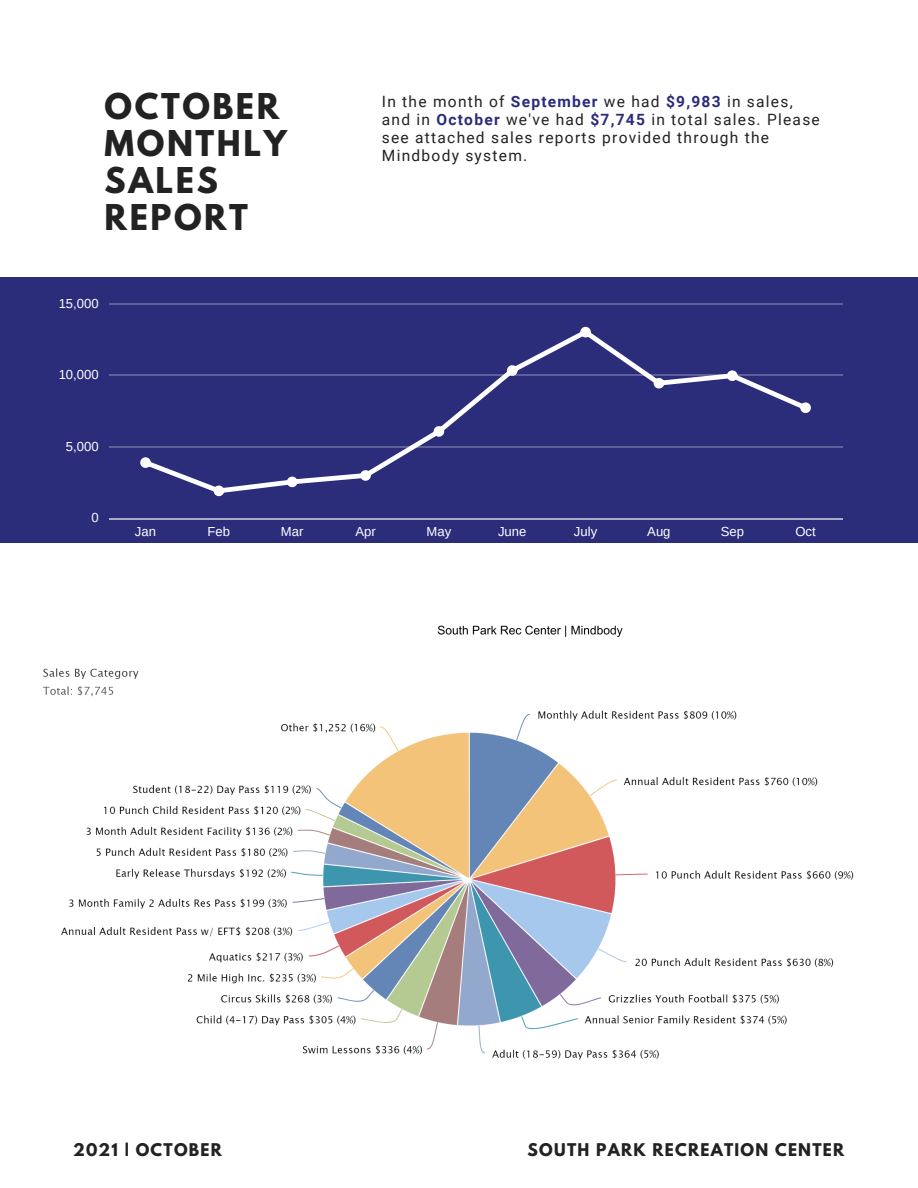
<style>
.page{position:relative;width:918px;height:1188px;background:#fff}
.page>*{position:absolute;margin:0;border:0;box-sizing:border-box;transform-origin:0 0}
.t1{font:700 31.5px/37.2px "League Spartan";letter-spacing:.08em;color:#222}
.t2{font:15.6px/18px "Roboto";letter-spacing:.08em;color:#222}
.t3{font:700 15.6px "League Spartan";letter-spacing:.08em;color:#222}
.t4{font:13.05px "Arimo";color:#fff}
.s1{font-weight:700;color:#2b2c7a}
</style>
<div class="page">
<div style="left:0;top:278px;width:918px;height:264px;background:#2b2c7a"></div>
<hr style="left:109px;top:303px;width:733px;height:1px;background:#fff">
<hr style="left:109px;top:375px;width:733px;height:1px;background:#fff">
<hr style="left:109px;top:447px;width:733px;height:1px;background:#fff">
<hr style="left:109px;top:518px;width:733px;height:1px;background:#fff">
<svg style="left:140px;top:327px;width:671px;height:169px"></svg>
<img style="left:42px;top:625px;width:812px;height:435px">
<p class="t1" style="left:105px;top:91px;width:184px">OCTOBER<br>MONTHLY</p>
<p class="t1" style="left:105px;top:166px;width:115px">SALES</p>
<p class="t1" style="left:105px;top:203px;width:145px">REPORT</p>
<p class="t4" style="left:59px;top:296px;width:42px">15,000</p>
<p class="t4" style="left:59px;top:367px;width:42px">10,000</p>
<p class="t4" style="left:66px;top:439px;width:34px">5,000</p>
<p class="t4" style="left:91px;top:510px;width:9px">0</p>
<p class="t2" style="left:382px;top:93px;width:439px">In the month of <span class="s1">September</span> we had <span class="s1">$9,983</span> in sales, and in <span class="s1">October</span> we've had <span class="s1">$7,745</span> in total sales. Please see attached sales reports provided through the Mindbody system.</p>
<p class="t4" style="left:135px;top:525px;width:23px">Jan</p>
<p class="t4" style="left:208px;top:525px;width:24px">Feb</p>
<p class="t4" style="left:281px;top:525px;width:24px">Mar</p>
<p class="t4" style="left:355px;top:525px;width:22px">Apr</p>
<p class="t4" style="left:427px;top:525px;width:26px">May</p>
<p class="t4" style="left:498px;top:525px;width:30px">June</p>
<p class="t4" style="left:574px;top:525px;width:25px">July</p>
<p class="t4" style="left:647px;top:525px;width:25px">Aug</p>
<p class="t4" style="left:721px;top:525px;width:25px">Sep</p>
<p class="t4" style="left:795px;top:525px;width:22px">Oct</p>
<p class="t3" style="left:73px;top:1142px;width:150px">2021 | OCTOBER</p>
<p class="t3" style="left:528px;top:1142px;width:318px">SOUTH PARK RECREATION CENTER</p>
</div>
